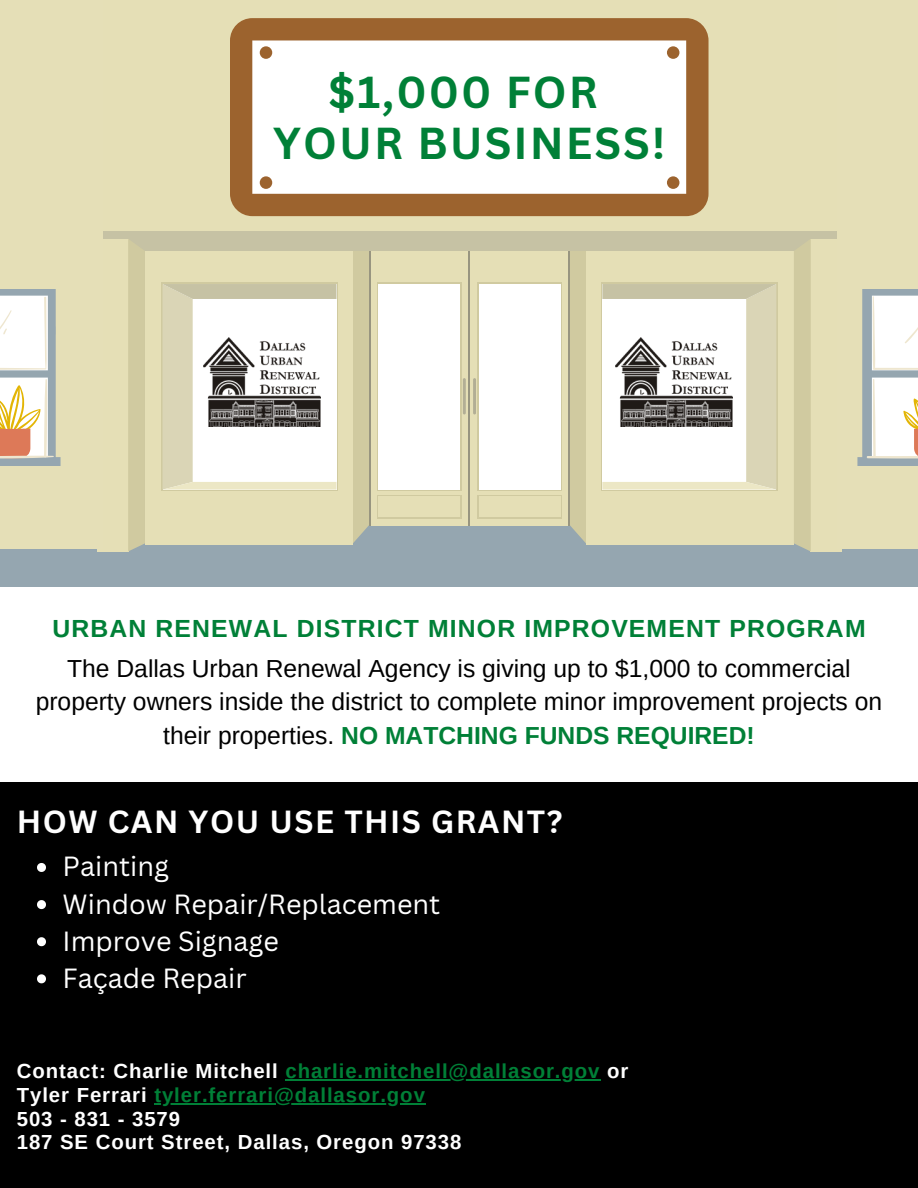
<style>
.page{position:relative;width:918px;height:1188px;background:#fff}
.page>*{position:absolute;margin:0;border:0;box-sizing:border-box;transform-origin:0 0}
.t1{font:700 43.5px/51.8px "Canva Sans";letter-spacing:.045em;color:#008037;text-align:center}
.t2{font:700 31.2px "Canva Sans";letter-spacing:.045em;color:#fff}
.t3{font:27px "Canva Sans";color:#fff}
.t4{font:700 24.75px "Arimo";letter-spacing:.045em;color:#008037}
.t5{font:24.6px/33.8px "Arimo";color:#000;text-align:center}
.t6{font:700 20.4px "Arimo";letter-spacing:.045em;color:#008037}
.t7{font:700 20.4px "Arimo";letter-spacing:.045em;color:#fff}
.s1{font-weight:700;color:#008037}
.s2{color:#fff}
</style>
<div class="page">
<div style="left:0;top:783px;width:918px;height:405px;background:#000"></div>
<div style="left:0;top:548px;width:918px;height:39px;background:#95a6b0"></div>
<div style="left:97px;top:0;width:745px;height:293px;background:#e5dfb6"></div>
<div style="left:97px;top:231px;width:745px;height:348px;background:#95a6b0"></div>
<div style="left:97px;top:231px;width:745px;height:33px;background:#c6c2a4"></div>
<div style="left:469px;top:251px;width:101px;height:274px;background:#e5dfb6"></div>
<div style="left:478px;top:283px;width:84px;height:208px;background:#fff"></div>
<svg style="left:477px;top:495px;width:85px;height:23px"></svg>
<div style="left:479px;top:497px;width:81px;height:20px;background:#e5dfb6"></div>
<svg style="left:570px;top:251px;width:17px;height:293px;background:#cfcaa1"></svg>
<hr style="left:473px;top:378px;width:3px;height:36px;background:#b2ae95">
<div style="left:587px;top:251px;width:207px;height:293px;background:#e5dfb6"></div>
<div style="left:601px;top:283px;width:177px;height:208px;background:#d3cda7"></div>
<svg style="left:602px;top:284px;width:174px;height:206px"></svg>
<div style="left:811px;top:239px;width:31px;height:312px;background:#e5dfb6"></div>
<div style="left:794px;top:239px;width:17px;height:312px;background:#d0caa0"></div>
<hr style="left:569px;top:251px;width:1px;height:274px;background:#989580">
<div style="left:369px;top:251px;width:100px;height:274px;background:#e5dfb6"></div>
<div style="left:377px;top:283px;width:84px;height:208px;background:#fff"></div>
<svg style="left:352px;top:251px;width:17px;height:293px;background:#cfcaa1"></svg>
<hr style="left:463px;top:378px;width:3px;height:36px;background:#b2ae95">
<div style="left:145px;top:251px;width:207px;height:293px;background:#e5dfb6"></div>
<div style="left:161px;top:283px;width:177px;height:208px;background:#d4cfaa"></div>
<svg style="left:163px;top:284px;width:174px;height:206px"></svg>
<div style="left:97px;top:239px;width:31px;height:312px;background:#e5dfb6"></div>
<div style="left:128px;top:239px;width:17px;height:312px;background:#d0caa0"></div>
<hr style="left:369px;top:251px;width:1px;height:274px;background:#989580">
<hr style="left:469px;top:251px;width:1px;height:274px;background:#989580">
<div style="left:230px;top:18px;width:479px;height:198px;background:#9c632e;border-radius:22px"></div>
<div style="left:252px;top:40px;width:434px;height:154px;background:#fff"></div>
<div style="left:667px;top:46px;width:12px;height:13px;background:#9c632e;border-radius:50%"></div>
<div style="left:667px;top:176px;width:12px;height:13px;background:#9c632e;border-radius:50%"></div>
<div style="left:260px;top:46px;width:12px;height:13px;background:#9c632e;border-radius:50%"></div>
<div style="left:260px;top:176px;width:12px;height:13px;background:#9c632e;border-radius:50%"></div>
<div style="left:0;top:0;width:102px;height:548px;background:#e5dfb7"></div>
<div style="left:837px;top:0;width:81px;height:548px;background:#e5dfb7"></div>
<svg style="left:0;top:289px;width:61px;height:177px;background:#dfd9cc"></svg>
<svg style="left:857px;top:289px;width:61px;height:177px;background:#e0e2dd"></svg>
<img style="left:203px;top:338px;width:117px;height:89px">
<svg style="left:37px;top:863px;width:9px;height:9px"></svg>
<svg style="left:37px;top:900px;width:9px;height:9px"></svg>
<svg style="left:37px;top:937px;width:9px;height:9px"></svg>
<svg style="left:37px;top:974px;width:9px;height:9px"></svg>
<hr style="left:285px;top:1079px;width:316px;height:2px;background:#008037">
<hr style="left:154px;top:1103px;width:272px;height:1px;background:#008037">
<img style="left:616px;top:338px;width:117px;height:89px">
<p class="t1" style="left:273px;top:65px;width:394px">$1,000 FOR<br>YOUR BUSINESS!</p>
<p class="t4" style="left:52px;top:614px;width:815px">URBAN RENEWAL DISTRICT MINOR IMPROVEMENT PROGRAM</p>
<h1 class="t5" style="left:36px;top:651px;width:848px">The Dallas Urban Renewal Agency is giving up to $1,000 to commercial property owners inside the district to complete minor improvement projects on their properties. <span class="s1">NO MATCHING FUNDS REQUIRED!</span></h1>
<p class="t2" style="left:17px;top:800px;width:547px">HOW CAN YOU USE THIS GRANT?</p>
<p class="t3" style="left:63px;top:848px;width:108px">Painting</p>
<p class="t3" style="left:63px;top:885px;width:379px">Window Repair/Replacement</p>
<h3 class="t3" style="left:63px;top:922px;width:218px">Improve Signage</h3>
<h4 class="t3" style="left:63px;top:959px;width:185px">Façade Repair</h4>
<h2 class="t6" style="left:17px;top:1060px;width:613px"><span class="s2">Contact: Charlie Mitchell</span> charlie.mitchell@dallasor.gov <span class="s2">or</span></h2>
<p class="t6" style="left:17px;top:1084px;width:410px"><span class="s2">Tyler Ferrari</span> tyler.ferrari@dallasor.gov</p>
<p class="t7" style="left:17px;top:1107px;width:165px">503 - 831 - 3579</p>
<p class="t7" style="left:17px;top:1131px;width:446px">187 SE Court Street, Dallas, Oregon 97338</p>
</div>
